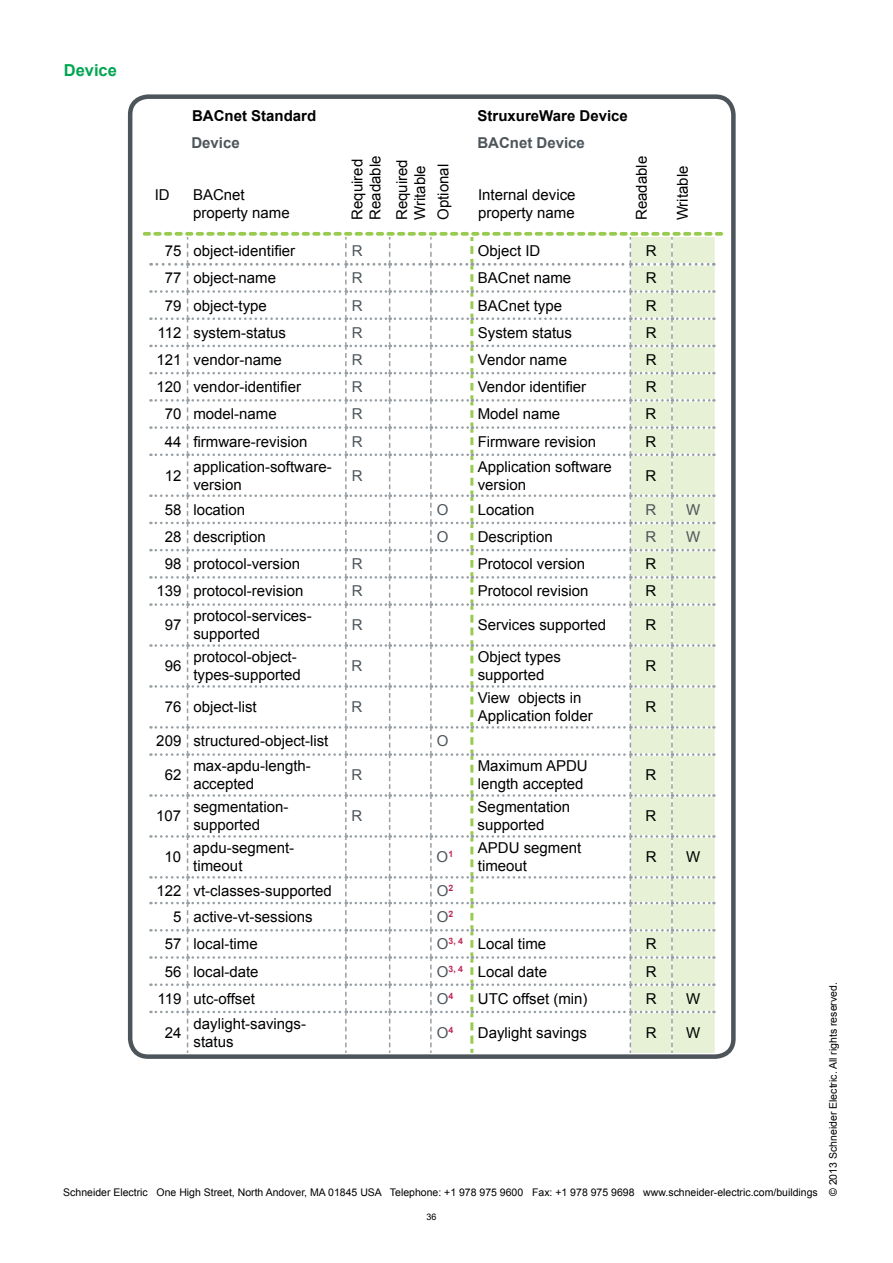
<style>
.page{position:relative;width:893px;height:1263px;background:#fff}
.page>*{position:absolute;margin:0;border:0;box-sizing:border-box;transform-origin:0 0}
.t1{font:700 16.5px "Arial";color:#00a651}
.t2{font:15px/18px "Arial";color:#000}
.t3{font:15px "Arial";color:#4d555b}
.t4{font:700 15px "Arial";color:#000}
.t5{font:700 15px "Arial";color:#4d555b}
.t6{font:10.5px "Arial";color:#000}
.t7{font:9px "Arial";color:#000}
.s1{color:#4d555b}
</style>
<div class="page">
<div style="left:128px;top:94px;width:608px;height:965px;border:4px solid #4d555b;border-radius:18px"></div>
<svg style="left:145px;top:232px;width:576px;height:821px"></svg>
<p class="t1" style="left:64px;top:59px;width:55px">Device</p>
<p class="t2" style="left:155px;top:186px;width:16px">ID</p>
<p class="t4" style="left:192px;top:106px;width:126px">BACnet Standard</p>
<p class="t5" style="left:191px;top:133px;width:50px">Device</p>
<p class="t2" style="left:193px;top:186px;width:98px">BACnet property name</p>
<p class="t2" style="left:348px;top:220px;width:66px;rotate:-90deg">Required<br>Readable</p>
<p class="t2" style="left:434px;top:220px;width:57px;rotate:-90deg">Optional</p>
<p class="t2" style="left:393px;top:220px;width:62px;rotate:-90deg">Required<br>Writable</p>
<p class="t4" style="left:478px;top:106px;width:152px">StruxureWare Device</p>
<p class="t5" style="left:477px;top:133px;width:109px">BACnet Device</p>
<p class="t2" style="left:478px;top:186px;width:99px">Internal device</p>
<p class="t2" style="left:478px;top:204px;width:98px">property name</p>
<p class="t2" style="left:633px;top:220px;width:66px;rotate:-90deg">Readable</p>
<p class="t2" style="left:674px;top:220px;width:56px;rotate:-90deg">Writable</p>
<p class="t2" style="left:165px;top:242px;width:132px">75 object-identifier</p>
<p class="t3" style="left:352px;top:241px;width:12px">R</p>
<p class="t2" style="left:478px;top:242px;width:64px">Object ID</p>
<p class="t2" style="left:646px;top:242px;width:12px">R</p>
<p class="t2" style="left:165px;top:269px;width:113px">77 object-name</p>
<p class="t3" style="left:352px;top:268px;width:12px">R</p>
<p class="t2" style="left:478px;top:269px;width:95px">BACnet name</p>
<p class="t2" style="left:646px;top:269px;width:12px">R</p>
<p class="t2" style="left:165px;top:296px;width:104px">79 object-type</p>
<p class="t3" style="left:352px;top:295px;width:12px">R</p>
<p class="t2" style="left:478px;top:296px;width:86px">BACnet type</p>
<p class="t2" style="left:646px;top:296px;width:12px">R</p>
<p class="t2" style="left:158px;top:324px;width:130px">112 system-status</p>
<p class="t3" style="left:352px;top:323px;width:12px">R</p>
<p class="t2" style="left:478px;top:324px;width:96px">System status</p>
<p class="t2" style="left:646px;top:324px;width:12px">R</p>
<p class="t2" style="left:156px;top:351px;width:127px">121 vendor-name</p>
<p class="t3" style="left:352px;top:350px;width:12px">R</p>
<p class="t2" style="left:478px;top:351px;width:91px">Vendor name</p>
<p class="t2" style="left:646px;top:351px;width:12px">R</p>
<p class="t2" style="left:156px;top:378px;width:146px">120 vendor-identifier</p>
<p class="t3" style="left:352px;top:377px;width:12px">R</p>
<p class="t2" style="left:478px;top:378px;width:110px">Vendor identifier</p>
<p class="t2" style="left:646px;top:378px;width:12px">R</p>
<p class="t2" style="left:165px;top:405px;width:114px">70 model-name</p>
<p class="t3" style="left:352px;top:404px;width:12px">R</p>
<p class="t2" style="left:478px;top:405px;width:84px">Model name</p>
<p class="t2" style="left:646px;top:405px;width:12px">R</p>
<p class="t2" style="left:165px;top:432px;width:144px">44 firmware-revision</p>
<p class="t3" style="left:352px;top:431px;width:12px">R</p>
<p class="t2" style="left:478px;top:432px;width:120px">Firmware revision</p>
<p class="t2" style="left:646px;top:432px;width:12px">R</p>
<p class="t2" style="left:165px;top:467px;width:18px">12</p>
<p class="t2" style="left:193px;top:458px;width:140px">application-software&shy;version</p>
<p class="t3" style="left:352px;top:466px;width:12px">R</p>
<p class="t2" style="left:478px;top:458px;width:136px">Application software version</p>
<p class="t2" style="left:646px;top:467px;width:12px">R</p>
<p class="t2" style="left:165px;top:501px;width:82px">58 location</p>
<p class="t3" style="left:437px;top:500px;width:13px">O</p>
<p class="t2" style="left:478px;top:501px;width:58px">Location</p>
<p class="t3" style="left:646px;top:500px;width:12px">R</p>
<p class="t3" style="left:686px;top:500px;width:16px">W</p>
<p class="t2" style="left:165px;top:528px;width:103px">28 description</p>
<p class="t3" style="left:437px;top:527px;width:13px">O</p>
<p class="t2" style="left:478px;top:528px;width:77px">Description</p>
<p class="t3" style="left:646px;top:527px;width:12px">R</p>
<p class="t3" style="left:686px;top:527px;width:16px">W</p>
<p class="t2" style="left:165px;top:555px;width:137px">98 protocol-version</p>
<p class="t3" style="left:352px;top:554px;width:12px">R</p>
<p class="t2" style="left:478px;top:555px;width:109px">Protocol version</p>
<p class="t2" style="left:646px;top:555px;width:12px">R</p>
<p class="t2" style="left:156px;top:582px;width:149px">139 protocol-revision</p>
<p class="t3" style="left:352px;top:581px;width:12px">R</p>
<p class="t2" style="left:478px;top:582px;width:112px">Protocol revision</p>
<p class="t2" style="left:646px;top:582px;width:12px">R</p>
<p class="t2" style="left:165px;top:616px;width:18px">97</p>
<p class="t2" style="left:193px;top:607px;width:120px">protocol-services&shy;supported</p>
<p class="t3" style="left:352px;top:615px;width:12px">R</p>
<p class="t2" style="left:478px;top:616px;width:130px">Services supported</p>
<p class="t2" style="left:646px;top:616px;width:12px">R</p>
<p class="t2" style="left:165px;top:657px;width:18px">96</p>
<p class="t2" style="left:193px;top:648px;width:109px">protocol-object&shy;types-supported</p>
<p class="t3" style="left:352px;top:656px;width:12px">R</p>
<p class="t2" style="left:478px;top:648px;width:85px">Object types supported</p>
<p class="t2" style="left:646px;top:657px;width:12px">R</p>
<p class="t2" style="left:165px;top:698px;width:94px">76 object-list</p>
<p class="t3" style="left:352px;top:697px;width:12px">R</p>
<p class="t2" style="left:478px;top:689px;width:117px">View objects in<br>Application folder</p>
<p class="t2" style="left:645px;top:698px;width:12px">R</p>
<p class="t2" style="left:156px;top:732px;width:174px">209 structured-object-list</p>
<p class="t3" style="left:437px;top:731px;width:13px">O</p>
<p class="t2" style="left:165px;top:766px;width:18px">62</p>
<p class="t2" style="left:193px;top:757px;width:119px">max-apdu-length&shy;accepted</p>
<p class="t3" style="left:352px;top:765px;width:12px">R</p>
<p class="t2" style="left:478px;top:757px;width:112px">Maximum APDU length accepted</p>
<p class="t2" style="left:645px;top:766px;width:12px">R</p>
<p class="t2" style="left:156px;top:807px;width:27px">107</p>
<p class="t2" style="left:193px;top:798px;width:97px">segmentation&shy;supported</p>
<p class="t3" style="left:352px;top:806px;width:12px">R</p>
<p class="t2" style="left:478px;top:798px;width:94px">Segmentation supported</p>
<p class="t2" style="left:645px;top:807px;width:12px">R</p>
<p class="t2" style="left:165px;top:848px;width:18px">10</p>
<p class="t2" style="left:193px;top:839px;width:102px">apdu-segment&shy;timeout</p>
<p class="t3" style="left:437px;top:847px;width:18px">O<sup>1</sup></p>
<p class="t2" style="left:478px;top:839px;width:105px">APDU segment timeout</p>
<p class="t2" style="left:646px;top:848px;width:12px">R</p>
<p class="t2" style="left:686px;top:848px;width:16px">W</p>
<p class="t2" style="left:157px;top:881px;width:177px">122 vt-classes-supported</p>
<p class="t3" style="left:437px;top:880px;width:18px">O<sup>2</sup></p>
<p class="t2" style="left:173px;top:908px;width:141px">5 active-vt-sessions</p>
<p class="t3" style="left:437px;top:907px;width:18px">O<sup>2</sup></p>
<p class="t2" style="left:165px;top:935px;width:94px">57 local-time</p>
<p class="t2" style="left:437px;top:935px;width:111px"><span class="s1">O</span><sup>3,</sup> <sup>4</sup> Local time</p>
<p class="t2" style="left:646px;top:935px;width:12px">R</p>
<p class="t2" style="left:165px;top:962px;width:95px">56 local-date</p>
<p class="t2" style="left:437px;top:962px;width:112px"><span class="s1">O</span><sup>3,</sup> <sup>4</sup> Local date</p>
<p class="t2" style="left:646px;top:962px;width:12px">R</p>
<p class="t2" style="left:158px;top:990px;width:99px">119 utc-offset</p>
<p class="t3" style="left:437px;top:989px;width:18px">O<sup>4</sup></p>
<p class="t2" style="left:478px;top:990px;width:111px">UTC offset (min)</p>
<p class="t2" style="left:646px;top:990px;width:12px">R</p>
<p class="t2" style="left:686px;top:990px;width:16px">W</p>
<p class="t2" style="left:165px;top:1024px;width:18px">24</p>
<p class="t2" style="left:194px;top:1015px;width:114px">daylight-savings&shy;status</p>
<p class="t3" style="left:437px;top:1023px;width:18px">O<sup>4</sup></p>
<p class="t2" style="left:478px;top:1024px;width:111px">Daylight savings</p>
<p class="t2" style="left:646px;top:1024px;width:12px">R</p>
<p class="t2" style="left:686px;top:1024px;width:16px">W</p>
<p class="t6" style="left:63px;top:1185px;width:756px">Schneider Electric One High Street, North Andover, MA 01845 USA Telephone: +1 978 975 9600 Fax: +1 978 975 9698 www.schneider-electric.com/buildings</p>
<p class="t7" style="left:427px;top:1211px;width:12px">36</p>
<p class="t6" style="left:826px;top:1196px;width:215px;rotate:-90deg">© 2013 Schneider Electric. All rights reserved.</p>
</div>
